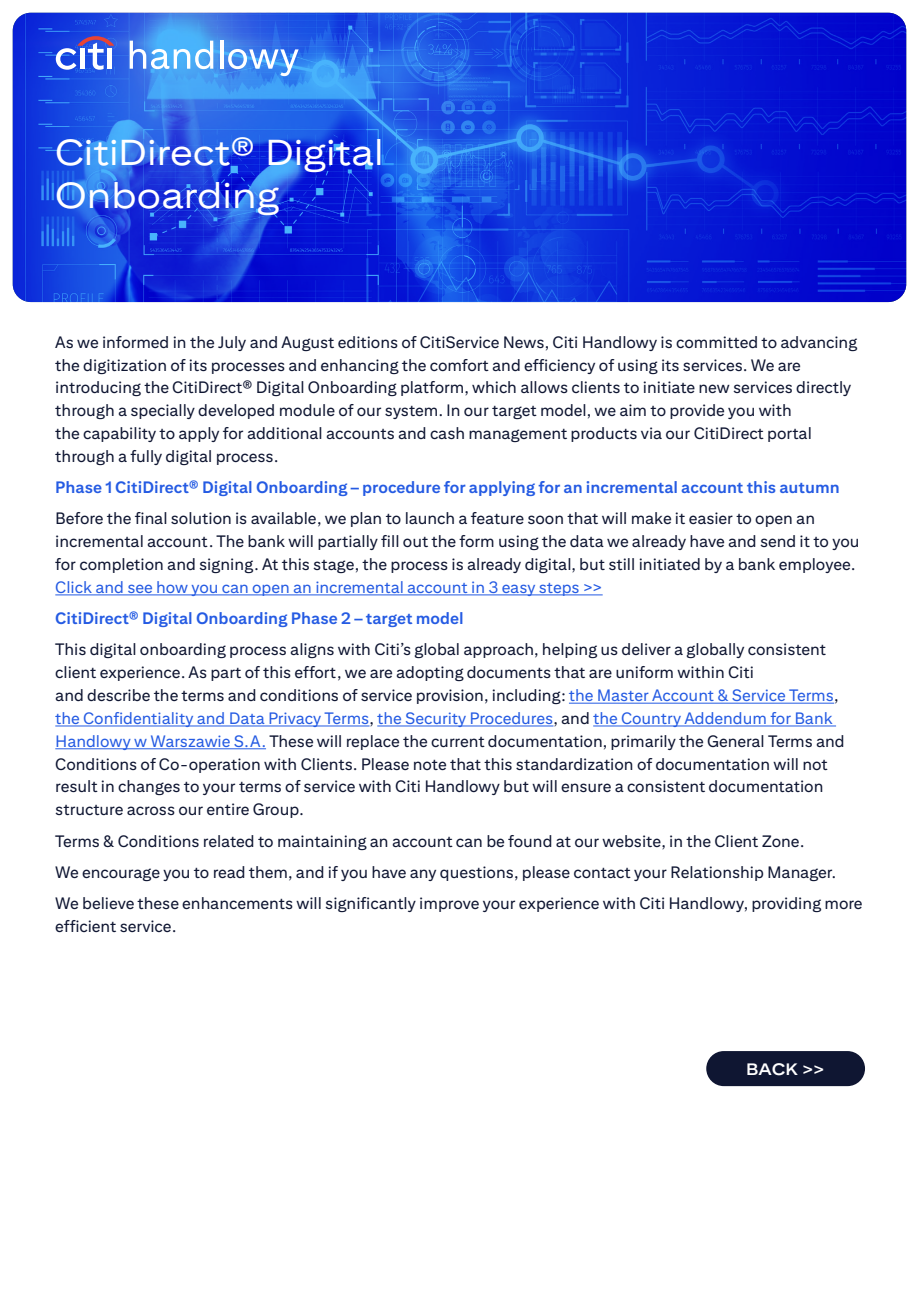
<style>
.page{position:relative;width:919px;height:1290px;background:#fff}
.page>*{position:absolute;margin:0;border:0;box-sizing:border-box;transform-origin:0 0}
.t1{font:36px/43.2px "Citi Sans Display";color:#fff}
.t2{font:16.5px/22.8px "Citi Sans Text";color:#0f1632}
.t3{font:700 16.5px "Citi Sans Text";color:#255be3}
.t4{font:16.5px "Citi Sans Text";color:#255be3}
.t5{font:700 16.5px "Citi Sans Display";color:#fff}
.s1{color:#255be3}
</style>
<div class="page">
<img style="left:13px;top:13px;width:893px;height:289px">
<div style="left:706px;top:1050px;width:159px;height:36px;background:#0f1632;border-radius:18px"></div>
<hr style="left:55px;top:594px;width:547px;height:1px;background:#255be3">
<hr style="left:569px;top:702px;width:265px;height:1px;background:#255be3">
<hr style="left:55px;top:725px;width:314px;height:1px;background:#255be3">
<hr style="left:377px;top:725px;width:176px;height:1px;background:#255be3">
<hr style="left:593px;top:725px;width:243px;height:1px;background:#255be3">
<hr style="left:55px;top:748px;width:211px;height:1px;background:#255be3">
<svg style="left:56px;top:36px;width:58px;height:34px"></svg>
<svg style="left:130px;top:41px;width:83px;height:28px"></svg>
<hr style="left:220px;top:41px;width:3px;height:28px;background:#fff">
<svg style="left:228px;top:49px;width:70px;height:27px"></svg>
<h1 class="t1" style="left:55px;top:130px;width:330px">CitiDirect® Digital<br>Onboarding</h1>
<p class="t2" style="left:55px;top:330px;width:803px">As we informed in the July and August editions of CitiService News, Citi Handlowy is committed to advancing the digitization of its processes and enhancing the comfort and efficiency of using its services. We are introducing the CitiDirect® Digital Onboarding platform, which allows clients to initiate new services directly through a specially developed module of our system. In our target model, we aim to provide you with<br>the capability to apply for additional accounts and cash management products via our CitiDirect portal through a fully digital process.</p>
<p class="t3" style="left:55px;top:477px;width:786px">Phase 1 CitiDirect® Digital Onboarding – procedure for applying for an incremental account this autumn</p>
<p class="t2" style="left:55px;top:507px;width:805px">Before the final solution is available, we plan to launch a feature soon that will make it easier to open an incremental account. The bank will partially fill out the form using the data we already have and send it to you for completion and signing. At this stage, the process is already digital, but still initiated by a bank employee.</p>
<p class="t4" style="left:55px;top:577px;width:549px">Click and see how you can open an incremental account in 3 easy steps &gt;&gt;</p>
<p class="t3" style="left:55px;top:608px;width:410px">CitiDirect® Digital Onboarding Phase 2 – target model</p>
<p class="t2" style="left:55px;top:638px;width:790px">This digital onboarding process aligns with Citi’s global approach, helping us deliver a globally consistent client experience. As part of this effort, we are adopting documents that are uniform within Citi<br>and describe the terms and conditions of service provision, including: <span class="s1">the Master Account &amp; Service Terms</span>, <span class="s1">the Confidentiality and Data Privacy Terms</span>, <span class="s1">the Security Procedures</span>, and <span class="s1">the Country Addendum for Bank Handlowy w Warszawie S.A.</span> These will replace the current documentation, primarily the General Terms and Conditions of Co-operation with Clients. Please note that this standardization of documentation will not result in changes to your terms of service with Citi Handlowy but will ensure a consistent documentation structure across our entire Group.</p>
<p class="t2" style="left:55px;top:824px;width:808px;line-height:31.3px">Terms &amp; Conditions related to maintaining an account can be found at our website, in the Client Zone.<br>We encourage you to read them, and if you have any questions, please contact your Relationship Manager.<br>We believe these enhancements will significantly improve your experience with Citi Handlowy, providing more</p>
<p class="t2" style="left:55px;top:914px;width:123px">efficient service.</p>
<p class="t5" style="left:746px;top:1059px;width:80px">BACK &gt;&gt;</p>
</div>
